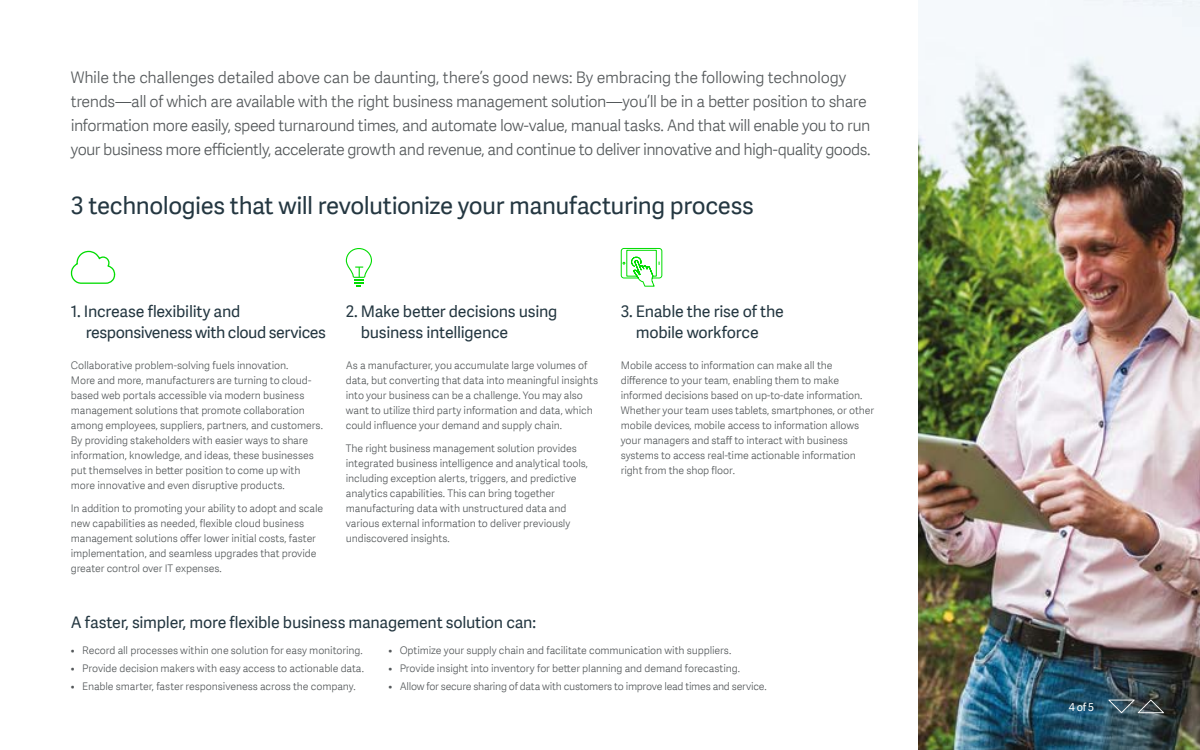
<style>
.page{position:relative;width:1200px;height:750px;background:#fff}
.page>*{position:absolute;margin:0;border:0;box-sizing:border-box;transform-origin:0 0}
.t1{font:24px "Adelle Sans SAGE";letter-spacing:-.02em;color:#243741}
.t2{font:16px/24px "Adelle Sans SAGE Lt";letter-spacing:-.03em;color:#54585a}
.t3{font:16px/21px "Adelle Sans SAGE";letter-spacing:-.015em;color:#243741}
.t4{font:11px "Adelle Sans SAGE";color:#fff}
.t5{font:10.5px/15px "Adelle Sans SAGE Lt";letter-spacing:-.01em;color:#54585a}
</style>
<div class="page">
<img style="left:918px;top:0;width:282px;height:750px">
<svg style="left:70px;top:250px;width:46px;height:34px"></svg>
<svg style="left:346px;top:248px;width:26px;height:39px"></svg>
<svg style="left:620px;top:248px;width:43px;height:39px"></svg>
<svg style="left:1108px;top:700px;width:56px;height:13px"></svg>
<p class="t2" style="left:71px;top:65px;width:801px">While the challenges detailed above can be daunting, there’s good news: By embracing the following technology trends—all of which are available with the right business management solution—you’ll be in a better position to share information more easily, speed turnaround times, and automate low-value, manual tasks. And that will enable you to run your business more efficiently, accelerate growth and revenue, and continue to deliver innovative and high-quality goods.</p>
<h1 class="t1" style="left:71px;top:188px;width:685px">3 technologies that will revolutionize your manufacturing process</h1>
<h2 class="t3" style="left:86px;top:301px;width:242px;text-indent:-15px">1. Increase flexibility and responsiveness with cloud services</h2>
<p class="t5" style="left:71px;top:357px;width:254px">Collaborative problem-solving fuels innovation.<br>More and more, manufacturers are turning to cloud&shy;based web portals accessible via modern business management solutions that promote collaboration among employees, suppliers, partners, and customers.<br>By providing stakeholders with easier ways to share information, knowledge, and ideas, these businesses put themselves in better position to come up with more innovative and even disruptive products.</p>
<p class="t5" style="left:71px;top:501px;width:254px">In addition to promoting your ability to adopt and scale new capabilities as needed, flexible cloud business management solutions offer lower initial costs, faster implementation, and seamless upgrades that provide greater control over IT expenses.</p>
<h2 class="t3" style="left:361px;top:301px;width:198px;text-indent:-15px">2. Make better decisions using business intelligence</h2>
<p class="t5" style="left:346px;top:357px;width:254px">As a manufacturer, you accumulate large volumes of data, but converting that data into meaningful insights into your business can be a challenge. You may also want to utilize third party information and data, which could influence your demand and supply chain.</p>
<p class="t5" style="left:346px;top:441px;width:244px">The right business management solution provides integrated business intelligence and analytical tools, including exception alerts, triggers, and predictive analytics capabilities. This can bring together manufacturing data with unstructured data and various external information to deliver previously undiscovered insights.</p>
<h2 class="t3" style="left:636px;top:301px;width:150px;text-indent:-15px">3. Enable the rise of the mobile workforce</h2>
<p class="t5" style="left:621px;top:357px;width:255px">Mobile access to information can make all the difference to your team, enabling them to make informed decisions based on up-to-date information.<br>Whether your team uses tablets, smartphones, or other mobile devices, mobile access to information allows your managers and staff to interact with business systems to access real-time actionable information right from the shop floor.</p>
<h2 class="t3" style="left:71px;top:611px;width:467px">A faster, simpler, more flexible business management solution can:</h2>
<p class="t5" style="left:71px;top:642px;width:293px">• Record all processes within one solution for easy monitoring.</p>
<p class="t5" style="left:71px;top:660px;width:295px">• Provide decision makers with easy access to actionable data.</p>
<p class="t5" style="left:71px;top:678px;width:286px">• Enable smarter, faster responsiveness across the company.</p>
<p class="t5" style="left:388px;top:642px;width:344px">• Optimize your supply chain and facilitate communication with suppliers.</p>
<p class="t5" style="left:388px;top:660px;width:353px">• Provide insight into inventory for better planning and demand forecasting.</p>
<p class="t5" style="left:388px;top:678px;width:380px">• Allow for secure sharing of data with customers to improve lead times and service.</p>
<p class="t4" style="left:1069px;top:699px;width:27px">4 of 5</p>
</div>
